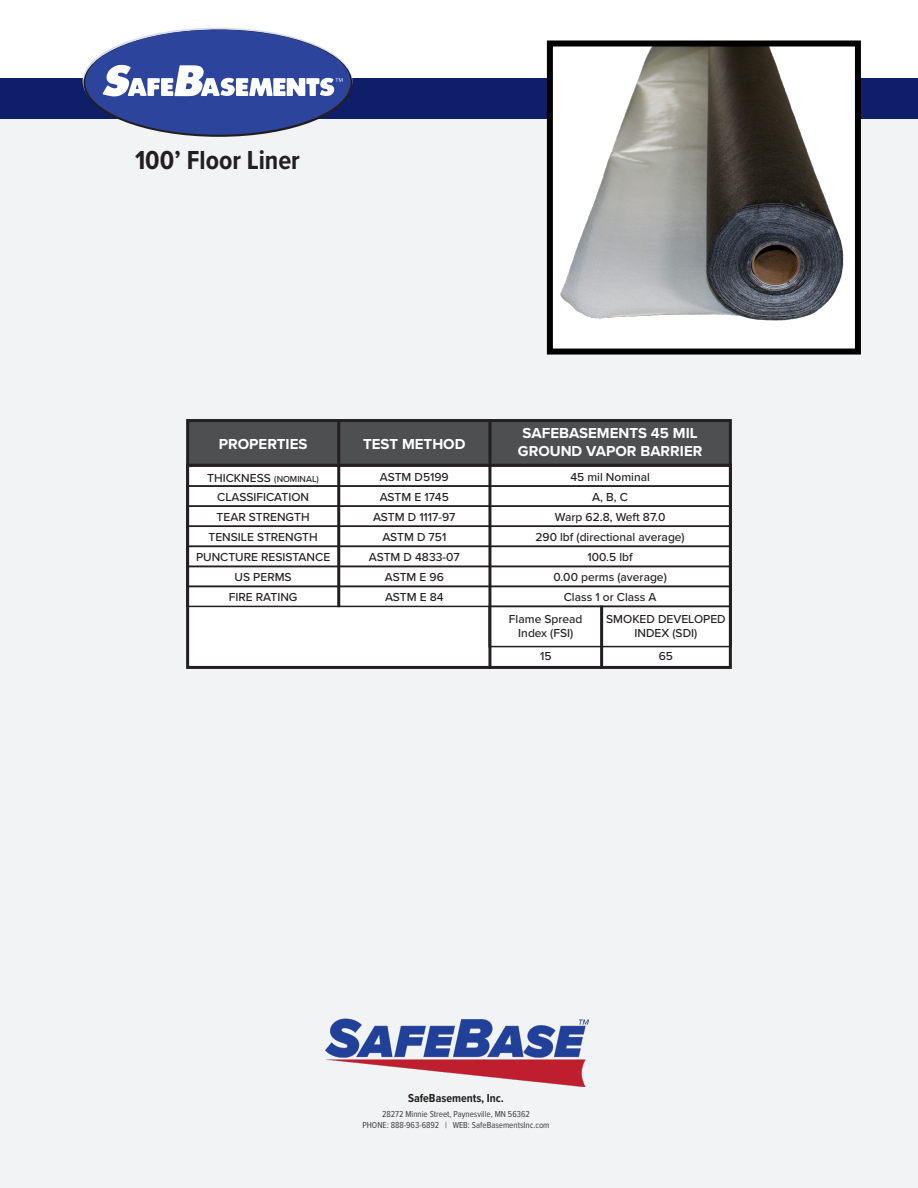
<style>
.page{position:relative;width:918px;height:1188px;background:#fff}
.page>*{position:absolute;margin:0;border:0;box-sizing:border-box;transform-origin:0 0}
.t1{font:700 27px "Proxima Nova Cond";color:#231f20}
.t2{font:700 15px "Proxima Nova";color:#fff}
.t3{font:500 12px/14.4px "Proxima Nova";color:#231f20;text-align:center}
.t4{font:700 12px "Proxima Nova Cond";color:#231f20}
.t5{font:9px "Proxima Nova Cond";color:#3e3e3f}
.s1{font-size:9px}
</style>
<div class="page">
<div style="left:0;top:118px;width:918px;height:1070px;background:#f2f3f4"></div>
<div style="left:0;top:78px;width:918px;height:40px;background:#0f1e68"></div>
<div style="left:188px;top:421px;width:542px;height:45px;background:#4e4f50"></div>
<div style="left:186px;top:419px;width:546px;height:48px;border:3px solid #231f20"></div>
<div style="left:188px;top:465px;width:542px;height:202px;background:#fff"></div>
<div style="left:186px;top:464px;width:546px;height:205px;border:3px solid #231f20"></div>
<div style="left:186px;top:465px;width:546px;height:22px;border:2px solid #231f20"></div>
<div style="left:186px;top:485px;width:546px;height:22px;border:2px solid #231f20"></div>
<div style="left:186px;top:505px;width:546px;height:22px;border:2px solid #231f20"></div>
<div style="left:186px;top:526px;width:546px;height:21px;border:2px solid #231f20"></div>
<div style="left:186px;top:546px;width:546px;height:21px;border:2px solid #231f20"></div>
<div style="left:186px;top:566px;width:546px;height:21px;border:2px solid #231f20"></div>
<div style="left:186px;top:586px;width:546px;height:21px;border:2px solid #231f20"></div>
<div style="left:488px;top:606px;width:244px;height:41px;border:2px solid #231f20"></div>
<hr style="left:337px;top:419px;width:3px;height:188px;background:#231f20">
<hr style="left:488px;top:419px;width:3px;height:250px;background:#231f20">
<hr style="left:600px;top:606px;width:3px;height:63px;background:#231f20">
<img style="left:325px;top:1019px;width:264px;height:67px">
<img style="left:554px;top:47px;width:300px;height:301px">
<div style="left:547px;top:40px;width:314px;height:315px;border:6px solid #000"></div>
<svg style="left:83px;top:30px;width:269px;height:107px"></svg>
<div style="left:85px;top:30px;width:266px;height:105px;background:#2c449c;border-radius:50%"></div>
<svg style="left:103px;top:65px;width:239px;height:32px"></svg>
<p class="t1" style="left:135px;top:140px;width:166px">100’ Floor Liner</p>
<p class="t2" style="left:219px;top:433px;width:90px">PROPERTIES</p>
<p class="t3" style="left:207px;top:470px;width:113px">THICKNESS <span class="s1">(NOMINAL)</span></p>
<p class="t2" style="left:523px;top:422px;width:176px">SAFEBASEMENTS 45 MIL</p>
<p class="t2" style="left:518px;top:440px;width:186px">GROUND VAPOR BARRIER</p>
<p class="t2" style="left:363px;top:433px;width:104px">TEST METHOD</p>
<p class="t3" style="left:380px;top:469px;width:70px">ASTM D5199</p>
<p class="t3" style="left:570px;top:469px;width:81px">45 mil Nominal</p>
<p class="t3" style="left:217px;top:489px;width:93px">CLASSIFICATION</p>
<p class="t3" style="left:217px;top:509px;width:94px">TEAR STRENGTH</p>
<p class="t3" style="left:209px;top:529px;width:111px">TENSILE STRENGTH</p>
<p class="t3" style="left:196px;top:549px;width:136px">PUNCTURE RESISTANCE</p>
<p class="t3" style="left:235px;top:570px;width:59px">US PERMS</p>
<p class="t3" style="left:229px;top:590px;width:70px">FIRE RATING</p>
<p class="t3" style="left:380px;top:489px;width:71px">ASTM E 1745</p>
<p class="t3" style="left:373px;top:509px;width:84px">ASTM D 1117-97</p>
<p class="t3" style="left:382px;top:529px;width:65px">ASTM D 751</p>
<p class="t3" style="left:369px;top:549px;width:92px">ASTM D 4833-07</p>
<p class="t3" style="left:385px;top:570px;width:60px">ASTM E 96</p>
<p class="t3" style="left:385px;top:590px;width:60px">ASTM E 84</p>
<p class="t3" style="left:592px;top:489px;width:37px">A, B, C</p>
<p class="t3" style="left:555px;top:509px;width:112px">Warp 62.8, Weft 87.0</p>
<p class="t3" style="left:535px;top:529px;width:151px">290 lbf (directional average)</p>
<p class="t3" style="left:588px;top:549px;width:47px">100.5 lbf</p>
<p class="t3" style="left:553px;top:570px;width:115px">0.00 perms (average)</p>
<p class="t3" style="left:564px;top:590px;width:94px">Class 1 or Class A</p>
<p class="t3" style="left:606px;top:611px;width:121px">SMOKED DEVELOPED<br>INDEX (SDI)</p>
<p class="t3" style="left:509px;top:611px;width:75px">Flame Spread</p>
<p class="t3" style="left:518px;top:625px;width:56px">Index (FSI)</p>
<p class="t3" style="left:540px;top:648px;width:13px">15</p>
<p class="t3" style="left:659px;top:648px;width:16px">65</p>
<p class="t4" style="left:408px;top:1089px;width:97px">SafeBasements, Inc.</p>
<p class="t5" style="left:382px;top:1107px;width:149px">28272 Minnie Street, Paynesville, MN 56362</p>
<p class="t5" style="left:362px;top:1118px;width:189px">PHONE: 888-963-6892 | WEB: SafeBasementsInc.com</p>
</div>
